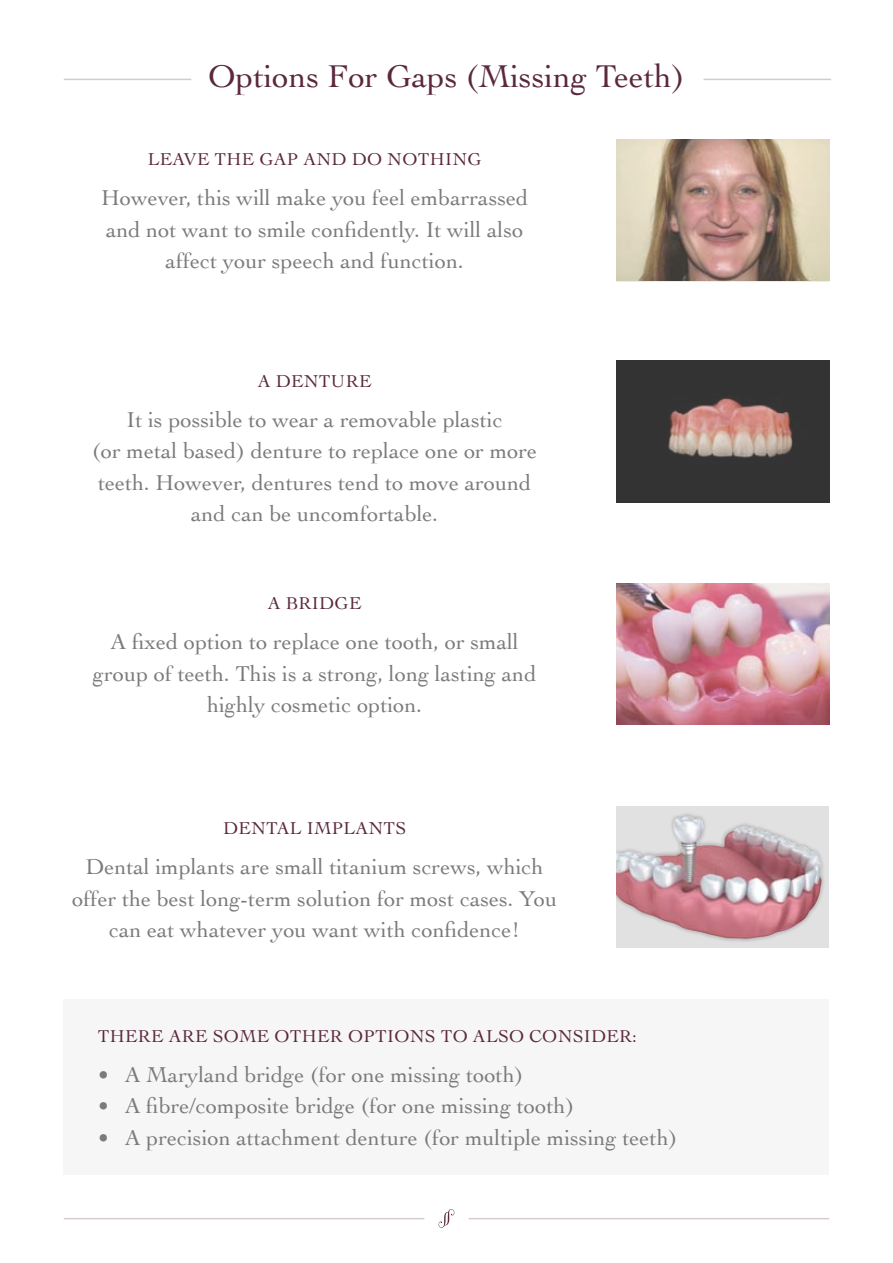
<style>
.page{position:relative;width:893px;height:1263px;background:#fff}
.page>*{position:absolute;margin:0;border:0;box-sizing:border-box;transform-origin:0 0}
.t1{font:33px "Cochin";color:#5b283e}
.t2{font:22.5px/31.5px "Cochin";color:#7c7b7b;text-align:center}
.t3{font:18px "Cochin";letter-spacing:.02em;color:#5b283e}
</style>
<div class="page">
<svg style="left:439px;top:1209px;width:15px;height:19px"></svg>
<hr style="left:64px;top:1218px;width:360px;height:1px;background:#5b283e">
<hr style="left:469px;top:1218px;width:360px;height:1px;background:#5b283e">
<img style="left:617px;top:140px;width:212px;height:141px">
<img style="left:617px;top:361px;width:212px;height:141px">
<img style="left:617px;top:584px;width:212px;height:141px">
<div style="left:617px;top:806px;width:212px;height:142px;background:#e1e1e1"></div>
<img style="left:617px;top:814px;width:207px;height:128px">
<div style="left:64px;top:999px;width:765px;height:175px;background:#f6f6f6"></div>
<hr style="left:0;top:0;width:1px;height:936px;background:#5b283e">
<hr style="left:64px;top:79px;width:127px;height:1px;background:#5b283e">
<hr style="left:703px;top:79px;width:128px;height:1px;background:#5b283e">
<h1 class="t1" style="left:208px;top:54px;width:478px">Options For Gaps (Missing Teeth)</h1>
<p class="t3" style="left:148px;top:147px;width:81px">LEAVE THE</p>
<p class="t3" style="left:259px;top:147px;width:172px">GAP AND DO NOTHIN</p>
<p class="t3" style="left:467px;top:147px;width:16px">G</p>
<p class="t2" style="left:101px;top:181px;width:429px">However, this will make you feel embarrassed and not want to smile confidently. It will also affect your speech and function.</p>
<p class="t3" style="left:258px;top:369px;width:33px">A DENT</p>
<p class="t3" style="left:331px;top:369px;width:29px">URE</p>
<p class="t2" style="left:92px;top:402px;width:446px">It is possible to wear a removable plastic<br>(or metal based) denture to replace one or more teeth. However, dentures tend to move around and can be uncomfortable.</p>
<p class="t3" style="left:268px;top:591px;width:31px">A BRID</p>
<p class="t3" style="left:335px;top:591px;width:28px">GE</p>
<p class="t2" style="left:93px;top:625px;width:445px">A fixed option to replace one tooth, or small group of teeth. This is a strong, long lasting and highly cosmetic option.</p>
<p class="t3" style="left:223px;top:816px;width:15px">DENT</p>
<p class="t3" style="left:277px;top:816px;width:105px">AL IMPLANTS</p>
<p class="t2" style="left:72px;top:850px;width:486px">Dental implants are small titanium screws, which offer the best long-term solution for most cases. You can eat whatever you want with confidence!</p>
<p class="t3" style="left:98px;top:1023px;width:541px">There are some other options to also consider:</p>
<p class="t2" style="left:98px;top:1057px;width:427px">• A Maryland bridge (for one missing tooth)</p>
<p class="t2" style="left:98px;top:1089px;width:478px">• A fibre/composite bridge (for one missing tooth)</p>
<p class="t2" style="left:98px;top:1120px;width:581px">• A precision attachment denture (for multiple missing teeth)</p>
</div>
